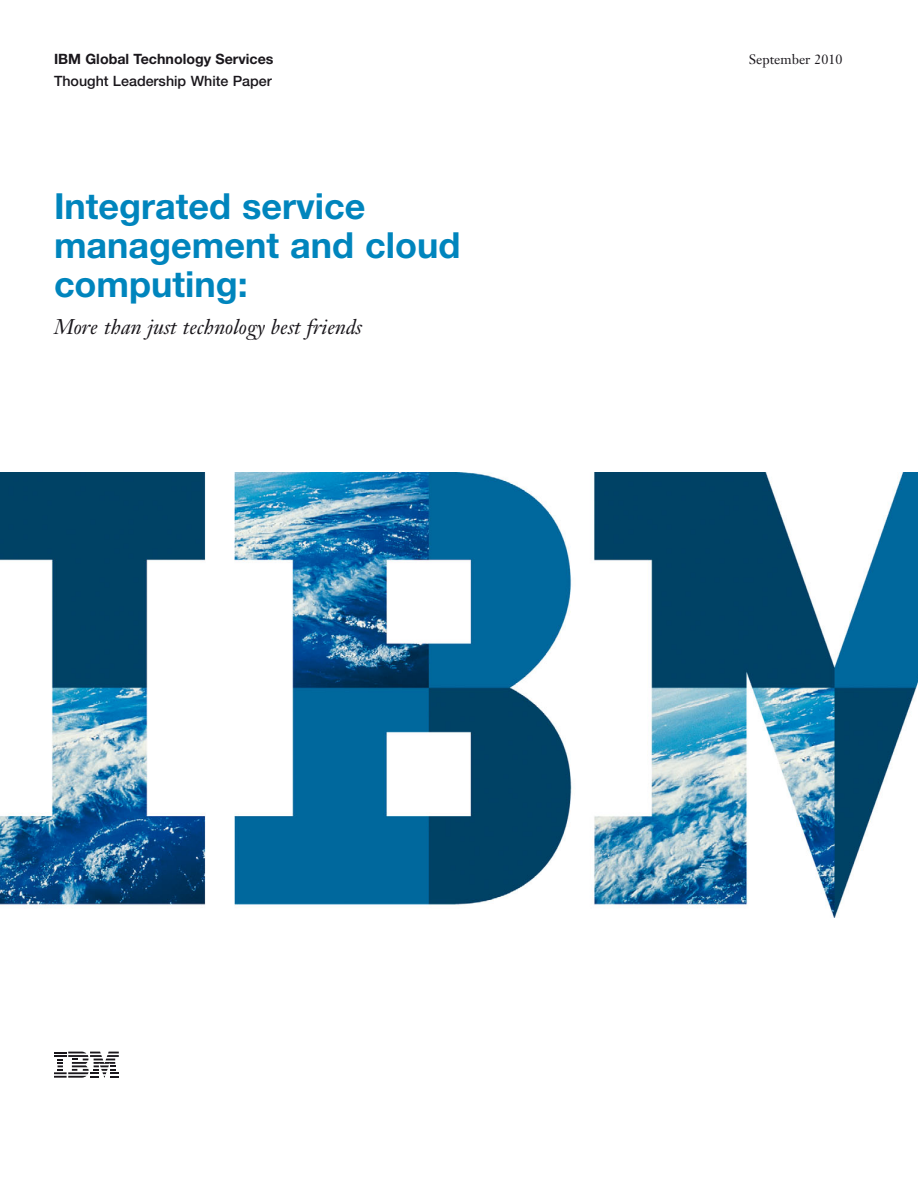
<style>
.page{position:relative;width:918px;height:1188px;background:#fff}
.page>*{position:absolute;margin:0;border:0;box-sizing:border-box;transform-origin:0 0}
.t1{font:700 36px/39px "Helvetica Neue";color:#0085bd}
.t2{font:italic 21px "Janson Text";color:#1a171c}
.t3{font:700 14.25px/22px "Helvetica Neue";color:#1a171c}
.t4{font:13.5px "Janson Text";color:#1a171c}
.s1{font-weight:500}
</style>
<div class="page">
<svg style="left:54px;top:1052px;width:65px;height:26px"></svg>
<img style="left:0;top:472px;width:918px;height:446px">
<h2 class="t3" style="left:54px;top:49px;width:221px">IBM Global Technology Services<br><span class="s1">Thought Leadership White Paper</span></h2>
<h2 class="t4" style="left:749px;top:54px;width:95px">September 2010</h2>
<h1 class="t1" style="left:54px;top:190px;width:408px">Integrated service management and cloud computing:</h1>
<h2 class="t2" style="left:54px;top:319px;width:310px">More than just technology best friends</h2>
</div>
